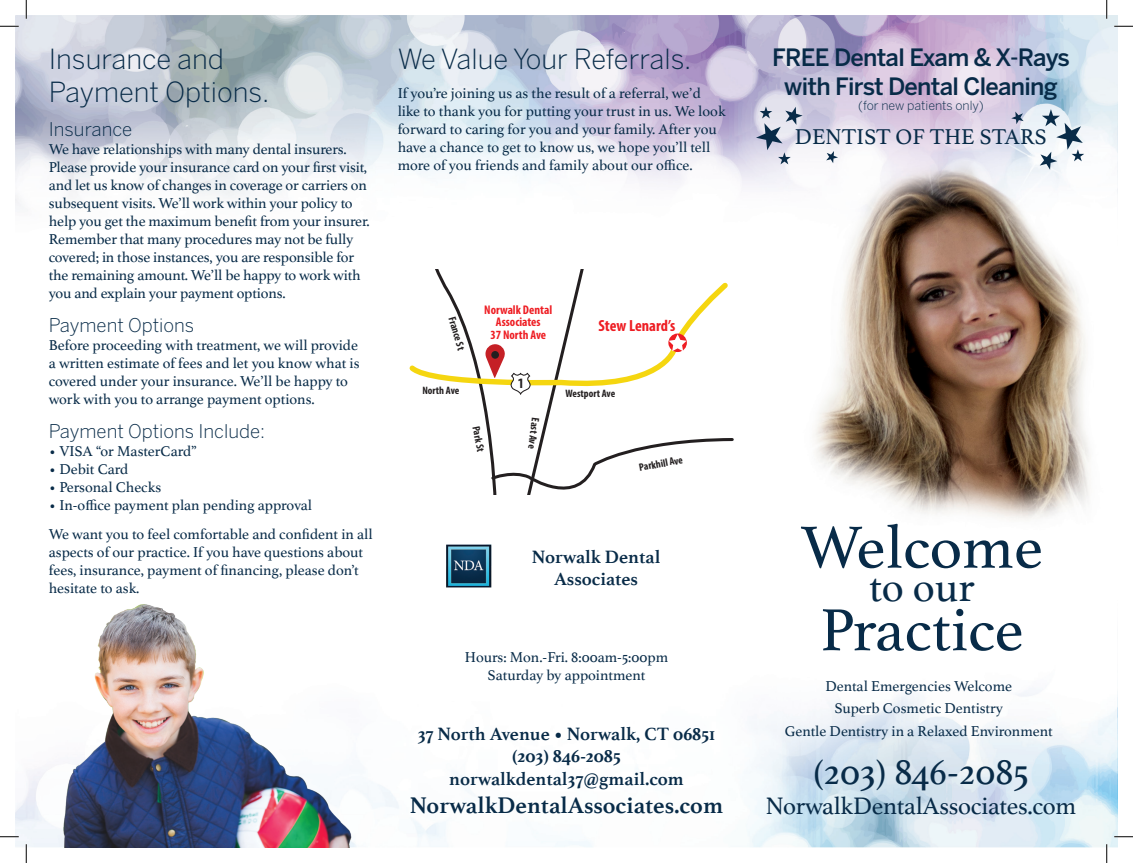
<style>
.page{position:relative;width:1133px;height:863px;background:#fff}
.page>*{position:absolute;margin:0;border:0;box-sizing:border-box;transform-origin:0 0}
.t1{font:62.5px "Athelas";color:#082b48}
.t2{font:42.5px "Athelas";color:#082b48}
.t3{font:37.5px "Athelas";color:#082b48}
.t4{font:300 27.5px "Benton Sans";color:#082b48}
.t5{font:25px "Athelas";letter-spacing:-.01em;color:#082b48}
.t6{font:500 23.75px "Benton Sans";letter-spacing:-.03em;color:#082b48}
.t7{font:700 23.75px "Athelas";color:#082b48}
.t8{font:22.5px "Athelas";color:#082b48}
.t9{font:700 18.75px "Athelas";color:#082b48}
.t10{font:300 18.75px "Benton Sans";color:#082b48}
.t11{font:700 condensed 16.12px "Myriad Pro";color:#ee1d23}
.t12{font:15px/18px "Athelas";letter-spacing:-.005em;color:#082b48}
.t13{font:700 condensed 14.38px "Myriad Pro";color:#231f20}
.t14{font:700 condensed 12.5px/12.5px "Myriad Pro";color:#ee1d23;text-align:center}
.t15{font:300 12.5px "Benton Sans";color:#082b48}
.t16{font:700 condensed 10.75px "Myriad Pro";color:#231f20}
</style>
<div class="page">
<img style="left:15px;top:15px;width:1103px;height:832px">
<img style="left:442px;top:543px;width:60px;height:48px">
<img style="left:15px;top:592px;width:360px;height:256px">
<svg style="left:408px;top:269px;width:327px;height:225px"></svg>
<div style="left:491px;top:351px;width:8px;height:8px;background:#231f20;border-radius:50%"></div>
<svg style="left:826px;top:151px;width:12px;height:12px"></svg>
<svg style="left:1039px;top:109px;width:45px;height:61px"></svg>
<svg style="left:756px;top:106px;width:46px;height:58px;background:#bfc4d3"></svg>
<svg style="left:1011px;top:112px;width:12px;height:12px"></svg>
<svg style="left:0;top:25px;width:19px;height:2px"></svg>
<svg style="left:1114px;top:25px;width:18px;height:2px"></svg>
<svg style="left:0;top:835px;width:19px;height:2px"></svg>
<svg style="left:1114px;top:835px;width:18px;height:2px"></svg>
<svg style="left:25px;top:0;width:2px;height:19px"></svg>
<svg style="left:25px;top:844px;width:2px;height:18px"></svg>
<svg style="left:1105px;top:0;width:2px;height:19px"></svg>
<svg style="left:1105px;top:844px;width:2px;height:18px"></svg>
<p class="t4" style="left:49px;top:43px;width:177px">Insurance and</p>
<p class="t4" style="left:49px;top:76px;width:222px">Payment Options.</p>
<p class="t10" style="left:49px;top:118px;width:85px">Insurance</p>
<p class="t12" style="left:49px;top:139px;width:322px">We have relationships with many dental insurers.<br>Please provide your insurance card on your first visit, and let us know of changes in coverage or carriers on subsequent visits. We’ll work within your policy to help you get the maximum benefit from your insurer.<br>Remember that many procedures may not be fully covered; in those instances, you are responsible for the remaining amount. We’ll be happy to work with you and explain your payment options.</p>
<p class="t10" style="left:49px;top:314px;width:147px">Payment Options</p>
<p class="t12" style="left:49px;top:335px;width:312px">Before proceeding with treatment, we will provide a written estimate of fees and let you know what is covered under your insurance. We’ll be happy to work with you to arrange payment options.</p>
<p class="t10" style="left:49px;top:419px;width:218px">Payment Options Include:</p>
<p class="t12" style="left:49px;top:441px;width:150px">• VISA “or MasterCard”</p>
<p class="t12" style="left:49px;top:459px;width:81px">• Debit Card</p>
<p class="t12" style="left:49px;top:477px;width:114px">• Personal Checks</p>
<p class="t12" style="left:49px;top:495px;width:265px">• In-office payment plan pending approval</p>
<p class="t12" style="left:49px;top:524px;width:325px">We want you to feel comfortable and confident in all aspects of our practice. If you have questions about fees, insurance, payment of financing, please don’t hesitate to ask.</p>
<p class="t4" style="left:398px;top:43px;width:295px">We Value Your Referrals.</p>
<p class="t12" style="left:398px;top:84px;width:329px">If you’re joining us as the result of a referral, we’d like to thank you for putting your trust in us. We look forward to caring for you and your family. After you have a chance to get to know us, we hope you’ll tell more of you friends and family about our office.</p>
<p class="t16" style="left:458px;top:315px;width:36px;rotate:74deg">France St</p>
<p class="t16" style="left:422px;top:383px;width:38px">North Ave</p>
<p class="t14" style="left:484px;top:303px;width:69px">Norwalk Dental<br>Associates<br>37 North Ave</p>
<p class="t13" style="left:517px;top:374px;width:8px">1</p>
<p class="t16" style="left:482px;top:425px;width:28px;rotate:79deg">Park St</p>
<p class="t16" style="left:542px;top:418px;width:32px;rotate:97deg">East Ave</p>
<p class="t11" style="left:598px;top:315px;width:78px">Stew Lenard’s</p>
<p class="t16" style="left:565px;top:386px;width:51px">Westport Ave</p>
<p class="t16" style="left:638px;top:461px;width:46px;rotate:-11deg">Parkhill Ave</p>
<p class="t9" style="left:531px;top:541px;width:130px">Norwalk Dental</p>
<p class="t9" style="left:554px;top:563px;width:85px">Associates</p>
<p class="t12" style="left:465px;top:647px;width:205px">Hours: Mon.-Fri. 8:00am-5:00pm</p>
<p class="t12" style="left:487px;top:665px;width:159px">Saturday by appointment</p>
<p class="t9" style="left:418px;top:718px;width:299px">37 North Avenue • Norwalk, CT 06851</p>
<p class="t9" style="left:512px;top:740px;width:110px">(203) 846-2085</p>
<p class="t9" style="left:449px;top:763px;width:236px">norwalkdental37@gmail.com</p>
<p class="t7" style="left:410px;top:786px;width:315px">NorwalkDentalAssociates.com</p>
<p class="t6" style="left:772px;top:44px;width:299px">FREE Dental Exam &amp; X-Rays</p>
<p class="t6" style="left:784px;top:72px;width:275px">with First Dental Cleaning</p>
<p class="t15" style="left:858px;top:98px;width:127px">(for new patients only)</p>
<p class="t8" style="left:795px;top:118px;width:253px">DENTIST OF THE STARS</p>
<p class="t1" style="left:800px;top:497px;width:244px">Welcome</p>
<p class="t2" style="left:869px;top:553px;width:107px">to our</p>
<p class="t1" style="left:820px;top:580px;width:205px">Practice</p>
<p class="t12" style="left:825px;top:676px;width:188px">Dental Emergencies Welcome</p>
<p class="t12" style="left:834px;top:698px;width:170px">Superb Cosmetic Dentistry</p>
<p class="t12" style="left:784px;top:721px;width:270px">Gentle Dentistry in a Relaxed Environment</p>
<p class="t3" style="left:813px;top:742px;width:217px">(203) 846-2085</p>
<p class="t5" style="left:765px;top:786px;width:312px">NorwalkDentalAssociates.com</p>
</div>
